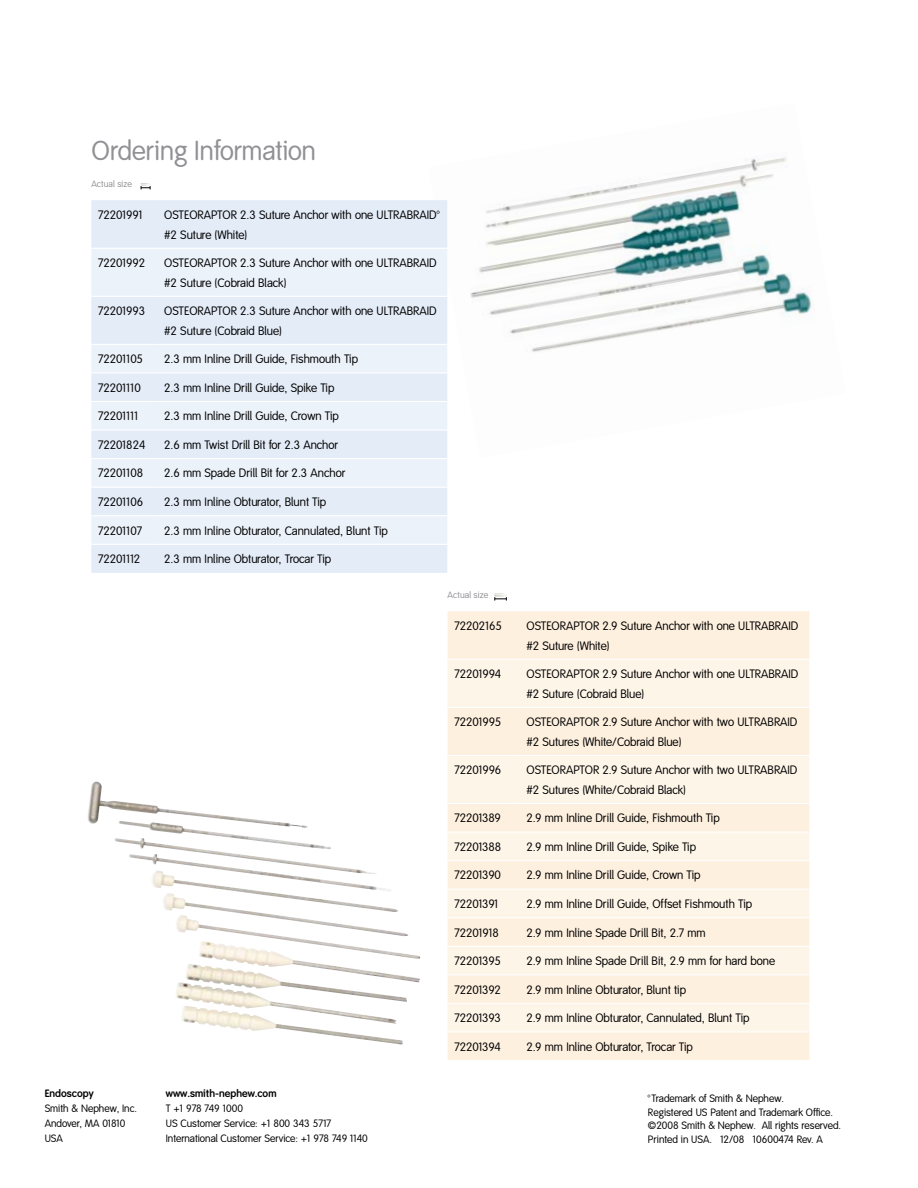
<style>
.page{position:relative;width:918px;height:1188px;background:#fff}
.page>*{position:absolute;margin:0;border:0;box-sizing:border-box;transform-origin:0 0}
.t1{font:27px "Smith&Nephew";color:#919195}
.t2{font:12px/19.5px "Smith&Nephew";color:#000}
.t3{font:10.5px/15px "Smith&Nephew";color:#000}
.t4{font:700 10.5px "Smith&Nephew";color:#000}
.t5{font:9px "Smith&Nephew";letter-spacing:.015em;color:#919195}
</style>
<div class="page">
<img style="left:470px;top:157px;width:342px;height:195px">
<div style="left:448px;top:611px;width:361px;height:449px;background:#fef0df"></div>
<svg style="left:448px;top:660px;width:361px;height:371px;background:#fef2e4"></svg>
<hr style="left:448px;top:659px;width:72px;height:1px;background:#fff">
<hr style="left:520px;top:659px;width:289px;height:1px;background:#fff">
<hr style="left:448px;top:707px;width:72px;height:1px;background:#fff">
<hr style="left:520px;top:707px;width:289px;height:1px;background:#fff">
<hr style="left:448px;top:755px;width:72px;height:1px;background:#fff">
<hr style="left:520px;top:755px;width:289px;height:1px;background:#fff">
<hr style="left:448px;top:803px;width:72px;height:1px;background:#fff">
<hr style="left:520px;top:803px;width:289px;height:1px;background:#fff">
<hr style="left:448px;top:831px;width:72px;height:2px;background:#fff">
<hr style="left:520px;top:831px;width:289px;height:2px;background:#fff">
<hr style="left:448px;top:860px;width:72px;height:1px;background:#fff">
<hr style="left:520px;top:860px;width:289px;height:1px;background:#fff">
<hr style="left:448px;top:889px;width:72px;height:1px;background:#fff">
<hr style="left:520px;top:889px;width:289px;height:1px;background:#fff">
<hr style="left:448px;top:917px;width:72px;height:1px;background:#fff">
<hr style="left:520px;top:917px;width:289px;height:1px;background:#fff">
<hr style="left:448px;top:946px;width:72px;height:1px;background:#fff">
<hr style="left:520px;top:946px;width:289px;height:1px;background:#fff">
<hr style="left:448px;top:974px;width:72px;height:1px;background:#fff">
<hr style="left:520px;top:974px;width:289px;height:1px;background:#fff">
<hr style="left:448px;top:1003px;width:72px;height:1px;background:#fff">
<hr style="left:448px;top:1031px;width:72px;height:2px;background:#fff">
<hr style="left:520px;top:1003px;width:289px;height:1px;background:#fff">
<hr style="left:520px;top:1031px;width:289px;height:2px;background:#fff">
<img style="left:88px;top:781px;width:242px;height:68px">
<div style="left:91px;top:200px;width:356px;height:373px;background:#e4ecf8"></div>
<div style="left:91px;top:249px;width:356px;height:295px;background:#ecf2fa"></div>
<hr style="left:91px;top:248px;width:66px;height:1px;background:#fff">
<hr style="left:157px;top:248px;width:290px;height:1px;background:#fff">
<hr style="left:91px;top:296px;width:66px;height:1px;background:#fff">
<hr style="left:157px;top:296px;width:290px;height:1px;background:#fff">
<hr style="left:91px;top:344px;width:66px;height:1px;background:#fff">
<hr style="left:157px;top:344px;width:290px;height:1px;background:#fff">
<hr style="left:91px;top:372px;width:66px;height:1px;background:#fff">
<hr style="left:157px;top:372px;width:290px;height:1px;background:#fff">
<hr style="left:91px;top:401px;width:66px;height:1px;background:#fff">
<hr style="left:157px;top:401px;width:290px;height:1px;background:#fff">
<hr style="left:91px;top:429px;width:66px;height:2px;background:#fff">
<hr style="left:157px;top:429px;width:290px;height:2px;background:#fff">
<hr style="left:91px;top:458px;width:66px;height:1px;background:#fff">
<hr style="left:157px;top:458px;width:290px;height:1px;background:#fff">
<hr style="left:91px;top:487px;width:66px;height:1px;background:#fff">
<hr style="left:157px;top:487px;width:290px;height:1px;background:#fff">
<hr style="left:91px;top:515px;width:66px;height:1px;background:#fff">
<hr style="left:157px;top:515px;width:290px;height:1px;background:#fff">
<hr style="left:91px;top:544px;width:66px;height:1px;background:#fff">
<hr style="left:157px;top:544px;width:290px;height:1px;background:#fff">
<svg style="left:141px;top:183px;width:10px;height:6px"></svg>
<svg style="left:494px;top:593px;width:13px;height:8px"></svg>
<h1 class="t1" style="left:92px;top:135px;width:226px">Ordering Information</h1>
<p class="t5" style="left:91px;top:178px;width:42px">Actual size</p>
<p class="t2" style="left:98px;top:205px;width:46px">72201991</p>
<p class="t2" style="left:164px;top:205px;width:277px">OSTEORAPTOR 2.3 Suture Anchor with one ULTRABRAID™ #2 Suture (White)</p>
<p class="t2" style="left:98px;top:254px;width:49px">72201992</p>
<p class="t2" style="left:164px;top:254px;width:274px">OSTEORAPTOR 2.3 Suture Anchor with one ULTRABRAID #2 Suture (Cobraid Black)</p>
<p class="t2" style="left:98px;top:302px;width:49px">72201993</p>
<p class="t2" style="left:164px;top:302px;width:274px">OSTEORAPTOR 2.3 Suture Anchor with one ULTRABRAID #2 Suture (Cobraid Blue)</p>
<p class="t2" style="left:98px;top:350px;width:46px">72201105</p>
<p class="t2" style="left:164px;top:350px;width:195px">2.3 mm Inline Drill Guide, Fishmouth Tip</p>
<p class="t2" style="left:98px;top:378px;width:44px">72201110</p>
<p class="t2" style="left:164px;top:378px;width:172px">2.3 mm Inline Drill Guide, Spike Tip</p>
<p class="t2" style="left:98px;top:407px;width:42px">72201111</p>
<p class="t2" style="left:164px;top:407px;width:176px">2.3 mm Inline Drill Guide, Crown Tip</p>
<p class="t2" style="left:98px;top:435px;width:49px">72201824</p>
<p class="t2" style="left:164px;top:435px;width:176px">2.6 mm Twist Drill Bit for 2.3 Anchor</p>
<p class="t2" style="left:98px;top:464px;width:47px">72201108</p>
<p class="t2" style="left:164px;top:464px;width:183px">2.6 mm Spade Drill Bit for 2.3 Anchor</p>
<p class="t2" style="left:98px;top:492px;width:47px">72201106</p>
<p class="t2" style="left:164px;top:492px;width:164px">2.3 mm Inline Obturator, Blunt Tip</p>
<p class="t2" style="left:98px;top:521px;width:46px">72201107</p>
<p class="t2" style="left:164px;top:521px;width:225px">2.3 mm Inline Obturator, Cannulated, Blunt Tip</p>
<p class="t2" style="left:98px;top:550px;width:44px">72201112</p>
<p class="t2" style="left:164px;top:550px;width:169px">2.3 mm Inline Obturator, Trocar Tip</p>
<p class="t5" style="left:448px;top:590px;width:42px">Actual size</p>
<p class="t4" style="left:45px;top:1087px;width:50px">Endoscopy</p>
<p class="t3" style="left:45px;top:1101px;width:94px">Smith &amp; Nephew, Inc.<br>Andover, MA 01810<br>USA</p>
<p class="t2" style="left:454px;top:617px;width:49px">72202165</p>
<p class="t2" style="left:526px;top:617px;width:273px">OSTEORAPTOR 2.9 Suture Anchor with one ULTRABRAID #2 Suture (White)</p>
<p class="t2" style="left:454px;top:665px;width:49px">72201994</p>
<p class="t2" style="left:526px;top:665px;width:273px">OSTEORAPTOR 2.9 Suture Anchor with one ULTRABRAID #2 Suture (Cobraid Blue)</p>
<p class="t2" style="left:454px;top:713px;width:48px">72201995</p>
<p class="t2" style="left:526px;top:713px;width:273px">OSTEORAPTOR 2.9 Suture Anchor with two ULTRABRAID #2 Sutures (White/Cobraid Blue)</p>
<p class="t2" style="left:454px;top:761px;width:48px">72201996</p>
<p class="t2" style="left:526px;top:761px;width:273px">OSTEORAPTOR 2.9 Suture Anchor with two ULTRABRAID #2 Sutures (White/Cobraid Black)</p>
<p class="t2" style="left:454px;top:809px;width:48px">72201389</p>
<p class="t2" style="left:526px;top:809px;width:195px">2.9 mm Inline Drill Guide, Fishmouth Tip</p>
<p class="t2" style="left:454px;top:837px;width:48px">72201388</p>
<p class="t2" style="left:526px;top:837px;width:171px">2.9 mm Inline Drill Guide, Spike Tip</p>
<p class="t2" style="left:454px;top:866px;width:48px">72201390</p>
<p class="t2" style="left:526px;top:866px;width:176px">2.9 mm Inline Drill Guide, Crown Tip</p>
<p class="t2" style="left:454px;top:894px;width:46px">72201391</p>
<p class="t2" style="left:526px;top:894px;width:227px">2.9 mm Inline Drill Guide, Offset Fishmouth Tip</p>
<p class="t2" style="left:454px;top:923px;width:46px">72201918</p>
<p class="t2" style="left:526px;top:923px;width:181px">2.9 mm Inline Spade Drill Bit, 2.7 mm</p>
<p class="t2" style="left:454px;top:952px;width:48px">72201395</p>
<p class="t2" style="left:526px;top:952px;width:250px">2.9 mm Inline Spade Drill Bit, 2.9 mm for hard bone</p>
<p class="t2" style="left:454px;top:980px;width:48px">72201392</p>
<p class="t2" style="left:526px;top:980px;width:161px">2.9 mm Inline Obturator, Blunt tip</p>
<p class="t2" style="left:454px;top:1009px;width:48px">72201393</p>
<p class="t2" style="left:526px;top:1009px;width:225px">2.9 mm Inline Obturator, Cannulated, Blunt Tip</p>
<p class="t2" style="left:454px;top:1037px;width:48px">72201394</p>
<p class="t2" style="left:526px;top:1037px;width:168px">2.9 mm Inline Obturator, Trocar Tip</p>
<p class="t4" style="left:166px;top:1087px;width:112px">www.smith-nephew.com</p>
<p class="t3" style="left:166px;top:1101px;width:204px">T +1 978 749 1000<br>US Customer Service: +1 800 343 5717<br>International Customer Service: +1 978 749 1140</p>
<p class="t3" style="left:648px;top:1092px;width:195px;line-height:13.8px">™Trademark of Smith &amp; Nephew.<br>Registered US Patent and Trademark Office. ©2008 Smith &amp; Nephew. All rights reserved.<br>Printed in USA. 12/08 10600474 Rev. A</p>
</div>
